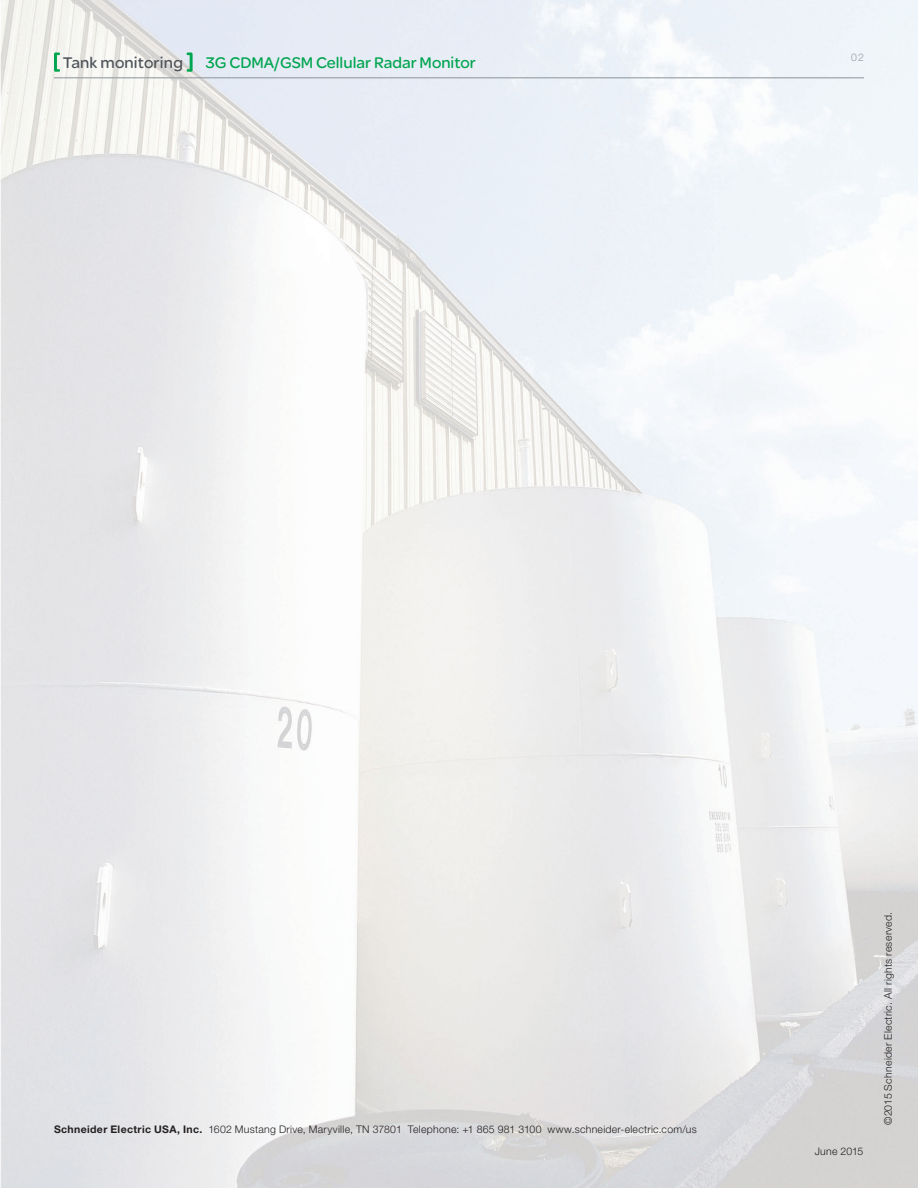
<style>
.page{position:relative;width:918px;height:1188px;background:#fff}
.page>*{position:absolute;margin:0;border:0;box-sizing:border-box;transform-origin:0 0}
.Page_title_2nd{font:16.5px "SE Optimist";color:#00a54f}
.Page_title{font:16.5px "SE Optimist";letter-spacing:.01em;color:#4d545a}
.Doc_number{font:300 10.5px "Helvetica Neue LT Std";letter-spacing:.025em;color:#231f20}
.Page_number_right{font:300 10.5px "Helvetica Neue LT Std";color:#959ea4}
.s1{font-weight:700}
</style>
<div class="page">
<img style="left:0;top:0;width:918px;height:1188px">
<hr style="left:54px;top:77px;width:810px;height:1px;background:#959ea4">
<svg style="left:54px;top:52px;width:6px;height:20px"></svg>
<svg style="left:187px;top:53px;width:6px;height:19px"></svg>
<p class="Page_title" style="left:63px;top:51px;width:122px">Tank monitoring</p>
<p class="Page_title_2nd" style="left:206px;top:51px;width:272px">3G CDMA/GSM Cellular Radar Monitor</p>
<p class="Page_number_right" style="left:851px;top:51px;width:14px">02</p>
<p class="Doc_number" style="left:54px;top:1123px;width:644px"><span class="s1">Schneider Electric USA, Inc.</span> 1602 Mustang Drive, Maryville, TN 37801 Telephone: +1 865 981 3100 www.schneider-electric.com/us</p>
<p class="Doc_number" style="left:815px;top:1145px;width:50px">June 2015</p>
<p class="Doc_number" style="left:882px;top:1125px;width:215px;rotate:-90deg">©2015 Schneider Electric. All rights reserved.</p>
</div>
